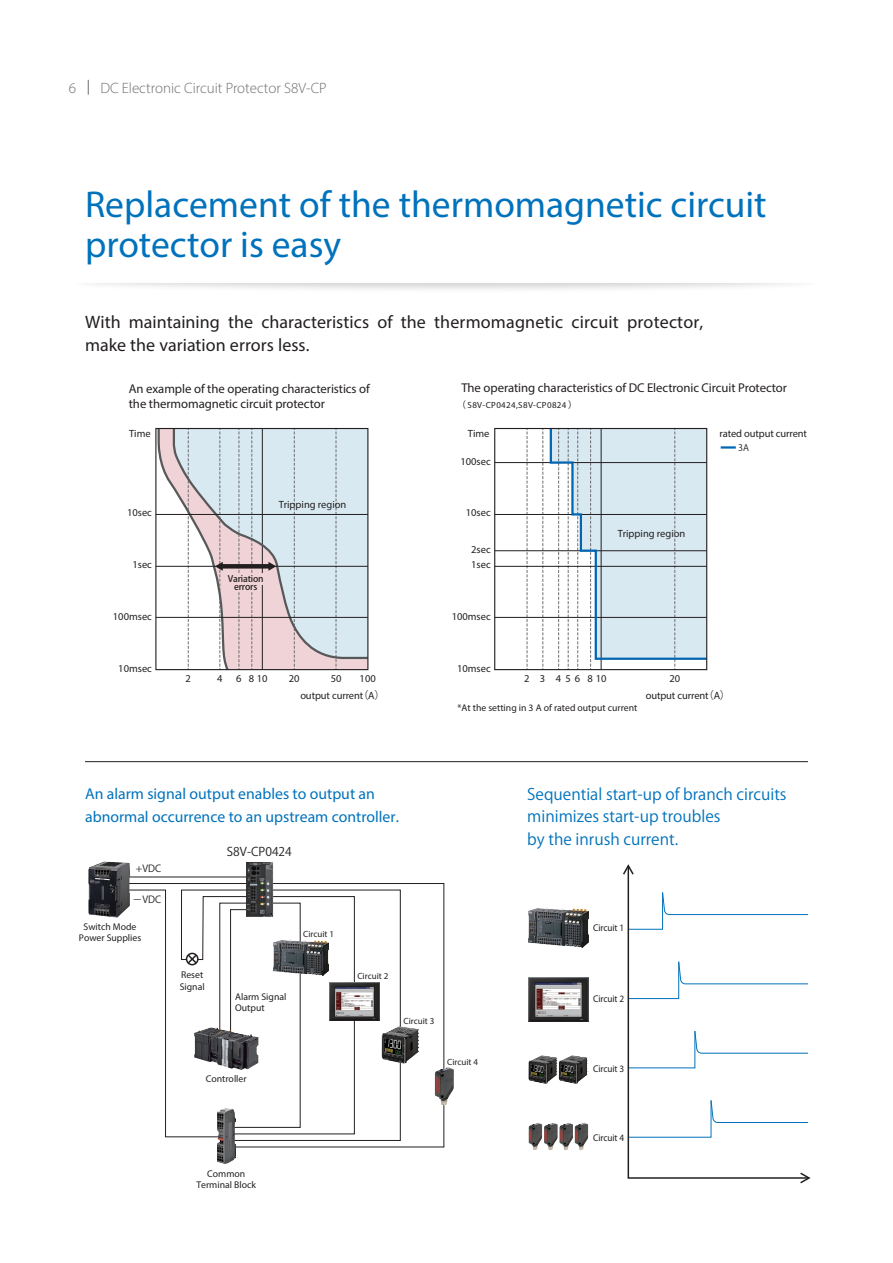
<style>
.page{position:relative;width:893px;height:1263px;background:#fff}
.page>*{position:absolute;margin:0;border:0;box-sizing:border-box;transform-origin:0 0}
.t1{font:37.5px/40.5px "Myriad Pro";color:#0072bc}
.t2{font:18px/22.5px "Myriad Pro";letter-spacing:.005em;color:#231f20}
.t3{font:15.75px/22.5px "Koz Go Pro";color:#0072bc}
.t4{font:15.75px/22.5px "Myriad Pro";color:#0072bc}
.t5{font:300 15px "Myriad Pro";color:#6c6d70}
.t6{font:12.75px/15.8px "Myriad Pro";letter-spacing:-.005em;color:#231f20}
.t7{font:12px "Koz Go Pro";color:#231f20}
.t8{font:10.5px "Myriad Pro";color:#231f20}
.t9{font:9.75px/11.2px "Myriad Pro";color:#231f20}
.t10{font:9.75px "Myriad Pro";color:#231f20;scale:.95 1}
.t11{font:9.75px "Koz Go Pro";color:#231f20}
.t12{font:9px "Myriad Pro";color:#231f20}
.t13{font:500 9px/8.2px "Koz Go Pro";letter-spacing:-.02em;color:#231f20;text-align:center}
.t14{font:9px "Koz Go Pro";color:#231f20}
.t15{font:8.85px "Myriad Pro";letter-spacing:.04em;color:#231f20}
.s1{font-family:"Koz Go Pro";font-weight:500}
.s2{font-family:"Koz Go Pr 6 N"}
</style>
<div class="page">
<svg style="left:130px;top:876px;width:315px;height:272px"></svg>
<img style="left:529px;top:1123px;width:13px;height:27px">
<img style="left:544px;top:1123px;width:29px;height:27px">
<img style="left:575px;top:1123px;width:13px;height:27px">
<img style="left:528px;top:907px;width:60px;height:40px">
<img style="left:529px;top:977px;width:59px;height:45px">
<img style="left:528px;top:1055px;width:29px;height:29px">
<img style="left:559px;top:1055px;width:29px;height:29px">
<img style="left:194px;top:1027px;width:64px;height:43px">
<img style="left:217px;top:1109px;width:18px;height:54px">
<img style="left:273px;top:939px;width:56px;height:37px">
<img style="left:330px;top:983px;width:50px;height:37px">
<img style="left:382px;top:1026px;width:37px;height:37px">
<img style="left:435px;top:1067px;width:19px;height:38px">
<div style="left:186px;top:953px;width:13px;height:12px;border:2px solid #231f20;border-radius:50%"></div>
<svg style="left:186px;top:953px;width:12px;height:12px"></svg>
<img style="left:88px;top:861px;width:42px;height:57px">
<hr style="left:721px;top:446px;width:15px;height:3px;background:#0166b3">
<svg style="left:527px;top:431px;width:1px;height:236px"></svg>
<hr style="left:495px;top:617px;width:212px;height:1px;background:#231f20">
<hr style="left:495px;top:566px;width:212px;height:1px;background:#231f20">
<hr style="left:495px;top:550px;width:212px;height:1px;background:#231f20">
<hr style="left:495px;top:514px;width:212px;height:1px;background:#231f20">
<hr style="left:495px;top:462px;width:212px;height:1px;background:#231f20">
<svg style="left:156px;top:427px;width:212px;height:244px"></svg>
<div style="left:233px;top:573px;width:32px;height:12px;background:#f0d3d6"></div>
<div style="left:233px;top:573px;width:26px;height:19px;background:#f0d3d6"></div>
<svg style="left:543px;top:427px;width:165px;height:243px"></svg>
<div style="left:494px;top:428px;width:213px;height:242px;border:1px solid #231f20"></div>
<svg style="left:627px;top:876px;width:181px;height:303px"></svg>
<svg style="left:799px;top:1171px;width:12px;height:13px"></svg>
<svg style="left:623px;top:864px;width:11px;height:12px"></svg>
<img style="left:246px;top:862px;width:27px;height:55px">
<svg style="left:88px;top:80px;width:1px;height:15px"></svg>
<hr style="left:85px;top:761px;width:723px;height:1px;background:#231f20">
<h3 class="t5" style="left:69px;top:79px;width:9px">6</h3>
<h3 class="t5" style="left:100px;top:79px;width:228px">DC Electronic Circuit Protector S8V-CP</h3>
<h1 class="t1" style="left:85px;top:184px;width:683px">Replacement of the thermomagnetic circuit protector is easy</h1>
<h2 class="t2" style="left:85px;top:311px;width:620px">With maintaining the characteristics of the thermomagnetic circuit protector, make the variation errors less.</h2>
<p class="t6" style="left:129px;top:380px;width:243px">An example of the operating characteristics of the thermomagnetic circuit protector</p>
<p class="t6" style="left:461px;top:380px;width:327px">The operating characteristics of DC Electronic Circuit Protector</p>
<p class="t15" style="left:457px;top:400px;width:121px"><span class="s1">（</span> S8V-CP0424,S8V-CP0824 <span class="s1">）</span></p>
<p class="t8" style="left:468px;top:427px;width:23px">Time</p>
<p class="t8" style="left:720px;top:427px;width:89px">rated output current</p>
<p class="t14" style="left:738px;top:442px;width:12px">3A</p>
<p class="t8" style="left:129px;top:427px;width:23px">Time</p>
<p class="t8" style="left:460px;top:455px;width:32px">100sec</p>
<p class="t8" style="left:127px;top:506px;width:26px">10sec</p>
<p class="t8" style="left:279px;top:498px;width:69px">Tripping region</p>
<p class="t8" style="left:466px;top:506px;width:26px">10sec</p>
<p class="t8" style="left:471px;top:543px;width:21px">2sec</p>
<p class="t8" style="left:618px;top:527px;width:69px">Tripping region</p>
<p class="t8" style="left:132px;top:558px;width:21px">1sec</p>
<p class="t8" style="left:471px;top:558px;width:21px">1sec</p>
<p class="t13" style="left:228px;top:575px;width:37px">Variation errors</p>
<p class="t8" style="left:113px;top:610px;width:41px">100msec</p>
<p class="t8" style="left:452px;top:610px;width:41px">100msec</p>
<p class="t8" style="left:118px;top:662px;width:35px">10msec</p>
<p class="t8" style="left:457px;top:662px;width:35px">10msec</p>
<p class="t8" style="left:185px;top:672px;width:7px">2</p>
<p class="t8" style="left:217px;top:672px;width:7px">4</p>
<p class="t8" style="left:236px;top:672px;width:33px">6 810</p>
<p class="t8" style="left:289px;top:672px;width:12px">20</p>
<p class="t8" style="left:331px;top:672px;width:12px">50</p>
<p class="t8" style="left:360px;top:672px;width:18px">100</p>
<p class="t8" style="left:524px;top:672px;width:84px">2 3 456 810</p>
<p class="t8" style="left:669px;top:672px;width:12px">20</p>
<p class="t8" style="left:300px;top:689px;width:86px">output current<span class="s2">（</span>A<span class="s2">）</span></p>
<p class="t8" style="left:646px;top:689px;width:86px">output current<span class="s2">（</span>A<span class="s2">）</span></p>
<p class="t9" style="left:458px;top:702px;width:181px">*At the setting in 3 A of rated output current</p>
<h3 class="t4" style="left:85px;top:782px;width:315px">An alarm signal output enables to output an abnormal occurrence to an upstream controller.</h3>
<h3 class="t3" style="left:527px;top:783px;width:261px">Sequential start-up of branch circuits minimizes start-up troubles<br>by the inrush current.</h3>
<p class="t11" style="left:136px;top:862px;width:27px">+VDC</p>
<p class="t11" style="left:133px;top:893px;width:30px">−VDC</p>
<p class="t7" style="left:227px;top:844px;width:66px">S8V-CP0424</p>
<p class="t9" style="left:79px;top:921px;width:64px;text-align:center">Switch Mode<br>Power Supplies</p>
<p class="t9" style="left:180px;top:969px;width:26px">Reset<br>Signal</p>
<p class="t12" style="left:303px;top:928px;width:32px">Circuit 1</p>
<p class="t9" style="left:235px;top:991px;width:53px">Alarm Signal<br>Output</p>
<p class="t9" style="left:206px;top:1073px;width:42px">Controller</p>
<p class="t12" style="left:357px;top:970px;width:32px">Circuit 2</p>
<p class="t12" style="left:404px;top:1015px;width:32px">Circuit 3</p>
<p class="t12" style="left:447px;top:1056px;width:32px">Circuit 4</p>
<p class="t9" style="left:196px;top:1168px;width:61px;text-align:center">Common<br>Terminal Block</p>
<p class="t10" style="left:593px;top:922px;width:34px">Circuit 1</p>
<p class="t10" style="left:593px;top:993px;width:34px">Circuit 2</p>
<p class="t10" style="left:593px;top:1062px;width:34px">Circuit 3</p>
<p class="t10" style="left:593px;top:1131px;width:34px">Circuit 4</p>
</div>
